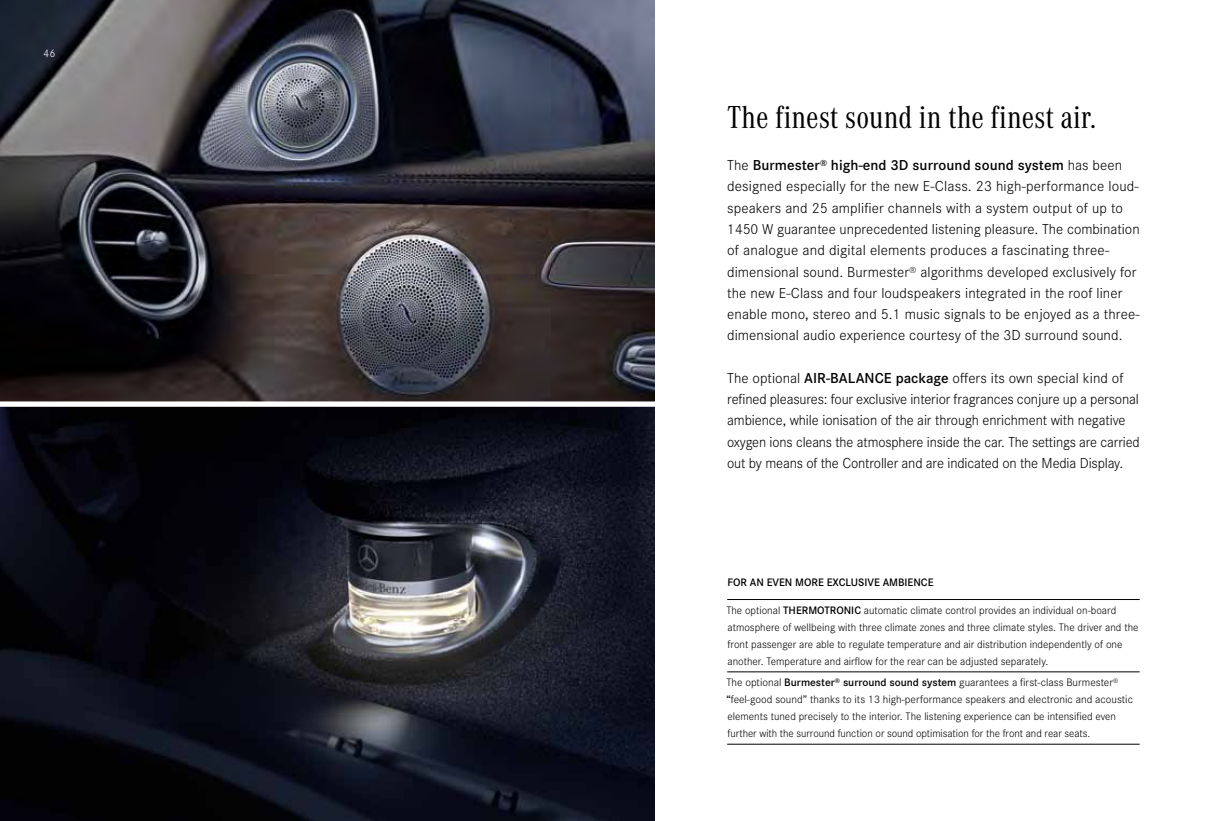
<style>
.page{position:relative;width:1212px;height:821px;background:#fff}
.page>*{position:absolute;margin:0;border:0;box-sizing:border-box;transform-origin:0 0}
.t1{font:33px "Corporate A Cond Pro";color:#000}
.t2{font:300 15px/21.3px "Corporate S Pro";letter-spacing:.005em;color:#000}
.t3{font:300 11.25px/17px "Corporate S Pro";color:#000}
.t4{font:600 11.25px "Corporate S Pro";color:#000}
.t5{font:300 11.25px "Corporate S Pro";color:#fff}
.s1{font-weight:600}
</style>
<div class="page">
<img style="left:0;top:0;width:655px;height:821px">
<div style="left:0;top:401px;width:686px;height:6px;background:#fff"></div>
<hr style="left:727px;top:599px;width:413px;height:1px;background:#000">
<hr style="left:727px;top:671px;width:413px;height:1px;background:#000">
<hr style="left:727px;top:744px;width:413px;height:1px;background:#000">
<p class="t5" style="left:44px;top:45px;width:13px">46</p>
<h1 class="t1" style="left:727px;top:94px;width:371px">The finest sound in the finest air.</h1>
<p class="t2" style="left:727px;top:154px;width:414px">The <span class="s1">Burmester</span><sup>®</sup> <span class="s1">high-end 3D surround sound system</span> has been designed especially for the new E-Class. 23 high-performance loud&shy;speakers and 25 amplifier channels with a system output of up to 1450 W guarantee unprecedented listening pleasure. The combination of analogue and digital elements produces a fascinating three&shy;dimensional sound. Burmester<sup>®</sup> algorithms developed exclusively for the new E-Class and four loudspeakers integrated in the roof liner enable mono, stereo and 5.1 music signals to be enjoyed as a three&shy;dimensional audio experience courtesy of the 3D surround sound.</p>
<p class="t2" style="left:727px;top:366px;width:414px">The optional <span class="s1">AIR-BALANCE package</span> offers its own special kind of refined pleasures: four exclusive interior fragrances conjure up a personal ambience, while ionisation of the air through enrichment with negative oxygen ions cleans the atmosphere inside the car. The settings are carried out by means of the Controller and are indicated on the Media Display.</p>
<p class="t4" style="left:727px;top:574px;width:208px">For an even more exclusive ambi ence</p>
<p class="t3" style="left:726px;top:601px;width:414px">The optional <span class="s1">THERMOTRONIC</span> automatic climate control provides an individual on-board atmosphere of wellbeing with three climate zones and three climate styles. The driver and the front passenger are able to regulate temperature and air distribution independently of one another. Temperature and airflow for the rear can be adjusted separately.</p>
<p class="t3" style="left:726px;top:673px;width:408px">The optional <span class="s1">Burmester</span><sup>®</sup> <span class="s1">surround sound system</span> guarantees a first-class Burmester<sup>® </sup><span class="s1">“</span>feel-good sound” thanks to its 13 high-performance speakers and electronic and acoustic elements tuned precisely to the interior. The listening experience can be intensified even further with the surround function or sound optimisation for the front and rear seats.</p>
</div>
